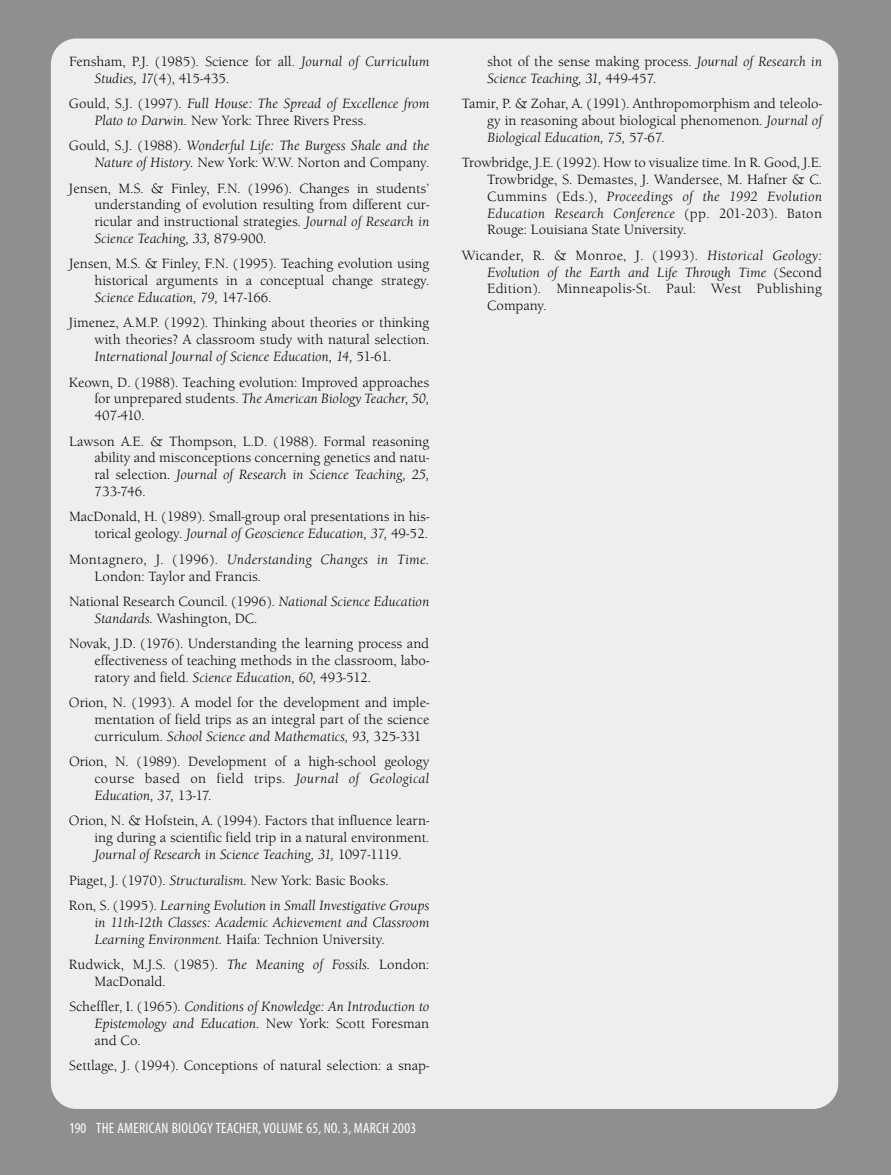
<style>
.page{position:relative;width:891px;height:1175px;background:#fff}
.page>*{position:absolute;margin:0;border:0;box-sizing:border-box;transform-origin:0 0}
.t1{font:condensed 15px "Myriad";letter-spacing:.02em;color:#fff}
.t2{font:13.8px/16.8px "Berkeley Old ITC";color:#000;text-align:justify}
.t3{font:italic 13.8px/16.8px "Berkeley Old ITC";color:#000}
.s1{font-style:italic}
.s2{font-style:normal}
</style>
<div class="page">
<div style="left:0;top:0;width:891px;height:1174px;background:#8f8f8f"></div>
<div style="left:51px;top:39px;width:787px;height:1069px;background:#eee;border-radius:26px"></div>
<p class="t2" style="left:95px;top:55px;width:336px;text-indent:-26px">Fensham, P.J. (1985). Science for all. <span class="s1">Journal of Curriculum<br>Studies, 17</span>(4), 415-435.</p>
<p class="t3" style="left:95px;top:98px;width:336px;text-indent:-26px"><span class="s2">Gould, S.J. (1997).</span> Full House: The Spread of Excellence from<br>Plato to Darwin. <span class="s2">New York: Three Rivers Press.</span></p>
<p class="t3" style="left:69px;top:140px;width:362px;text-align:right"><span class="s2">Gould, S.J. (1988).</span> Wonderful Life: The Burgess Shale and the<br>Nature of History. <span class="s2">New York: W.W. Norton and Company.</span></p>
<p class="t2" style="left:94px;top:182px;width:336px;text-indent:-25px">Jensen, M.S. &amp; Finley, F.N. (1996). Changes in students’ understanding of evolution resulting from different cur&shy;ricular and instructional strategies. <span class="s1">Journal of Research in Science Teaching, 33,</span> 879-900.</p>
<p class="t2" style="left:94px;top:258px;width:336px;text-indent:-25px">Jensen, M.S. &amp; Finley, F.N. (1995). Teaching evolution using historical arguments in a conceptual change strategy.<br><span class="s1">Science Education, 79,</span> 147-166.</p>
<p class="t2" style="left:94px;top:317px;width:336px;text-indent:-25px">Jimenez, A.M.P. (1992). Thinking about theories or thinking with theories? A classroom study with natural selection.<br><span class="s1">International Journal of Science Education, 14,</span> 51-61.</p>
<p class="t2" style="left:94px;top:376px;width:336px;text-indent:-25px">Keown, D. (1988). Teaching evolution: Improved approaches for unprepared students. <span class="s1">The American Biology Teacher, 50, </span>407-410.</p>
<p class="t2" style="left:94px;top:435px;width:336px;text-indent:-25px">Lawson A.E. &amp; Thompson, L.D. (1988). Formal reasoning ability and misconceptions concerning genetics and natu&shy;ral selection. <span class="s1">Journal of Research in Science Teaching, 25, </span>733-746.</p>
<p class="t2" style="left:69px;top:511px;width:362px;text-align:right">MacDonald, H. (1989). Small-group oral presentations in his&shy;torical geology. <span class="s1">Journal of Geoscience Education, 37,</span> 49-52.</p>
<p class="t2" style="left:94px;top:553px;width:336px;text-indent:-25px">Montagnero, J. (1996). <span class="s1">Understanding Changes in Time.<br></span>London: Taylor and Francis.</p>
<p class="t2" style="left:94px;top:595px;width:336px;text-indent:-25px">National Research Council. (1996). <span class="s1">National Science Education<br>Standards.</span> Washington, DC.</p>
<p class="t2" style="left:94px;top:638px;width:336px;text-indent:-25px">Novak, J.D. (1976). Understanding the learning process and effectiveness of teaching methods in the classroom, labo&shy;ratory and field. <span class="s1">Science Education, 60,</span> 493-512.</p>
<p class="t2" style="left:94px;top:697px;width:336px;text-indent:-25px">Orion, N. (1993). A model for the development and imple&shy;mentation of field trips as an integral part of the science curriculum. <span class="s1">School Science and Mathematics, 93,</span> 325-331</p>
<p class="t2" style="left:94px;top:756px;width:336px;text-indent:-25px">Orion, N. (1989). Development of a high-school geology course based on field trips. <span class="s1">Journal of Geological Education, 37,</span> 13-17.</p>
<p class="t2" style="left:94px;top:815px;width:336px;text-indent:-25px">Orion, N. &amp; Hofstein, A. (1994). Factors that influence learn&shy;ing during a scientific field trip in a natural environment.<br><span class="s1">Journal of Research in Science Teaching, 31,</span> 1097-1119.</p>
<p class="t3" style="left:69px;top:869px;width:362px;line-height:25.5px"><span class="s2">Piaget, J. (1970).</span> Structuralism. <span class="s2">New York: Basic Books.<br>Ron, S. (1995).</span> Learning Evolution in Small Investigative Groups</p>
<p class="t3" style="left:94px;top:916px;width:336px">in 11th-12th Classes: Academic Achievement and Classroom<br>Learning Environment. <span class="s2">Haifa: Technion University.</span></p>
<p class="t2" style="left:94px;top:958px;width:336px;text-indent:-26px">Rudwick, M.J.S. (1985). <span class="s1">The Meaning of Fossils.</span> London:<br>MacDonald.</p>
<p class="t3" style="left:94px;top:1001px;width:336px;text-align:justify;text-indent:-25px"><span class="s2">Scheffler, I. (1965).</span> Conditions of Knowledge: An Introduction to Epistemology and Education. <span class="s2">New York: Scott Foresman and Co.</span></p>
<p class="t2" style="left:69px;top:1060px;width:362px">Settlage, J. (1994). Conceptions of natural selection: a snap-</p>
<p class="t1" style="left:69px;top:1122px;width:349px">190 THE AMERICAN BIOLOGY TEACHER,VOLUME 65, NO. 3, MARCH 2003</p>
<p class="t3" style="left:487px;top:55px;width:336px"><span class="s2">shot of the sense making process.</span> Journal of Research in<br>Science Teaching, 31, <span class="s2">449-457.</span></p>
<p class="t2" style="left:487px;top:98px;width:336px;text-indent:-25px">Tamir, P. &amp; Zohar, A. (1991). Anthropomorphism and teleolo&shy;gy in reasoning about biological phenomenon. <span class="s1">Journal of Biological Education, 75,</span> 57-67.</p>
<p class="t2" style="left:487px;top:157px;width:336px;text-indent:-25px">Trowbridge, J.E. (1992). How to visualize time. In R. Good, J.E.<br>Trowbridge, S. Demastes, J. Wandersee, M. Hafner &amp; C.<br>Cummins (Eds.), <span class="s1">Proceedings of the 1992 Evolution Education Research Conference</span> (pp. 201-203). Baton Rouge: Louisiana State University.</p>
<p class="t2" style="left:487px;top:249px;width:336px;text-indent:-25px">Wicander, R. &amp; Monroe, J. (1993). <span class="s1">Historical Geology:<br>Evolution of the Earth and Life Through Time</span> (Second Edition). Minneapolis-St. Paul: West Publishing Company.</p>
</div>
